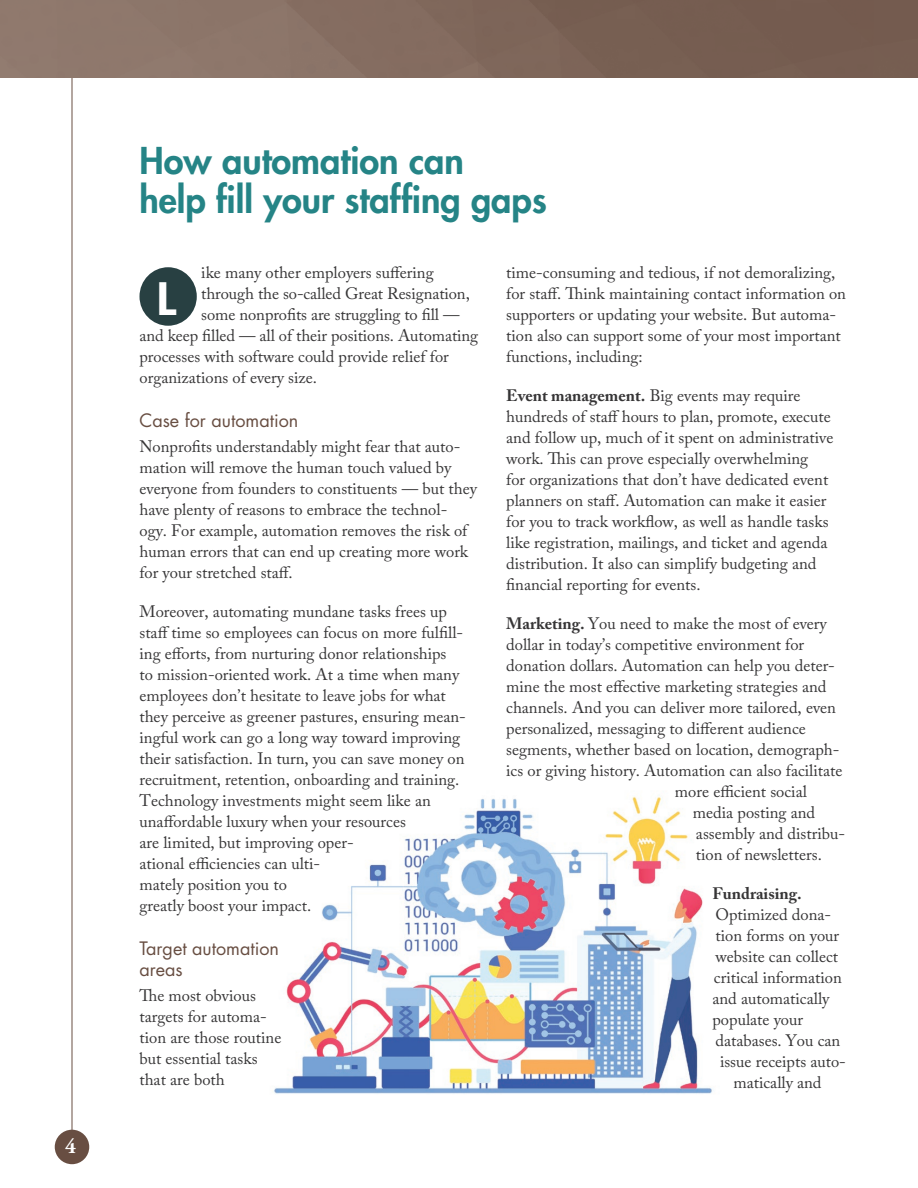
<style>
.page{position:relative;width:918px;height:1188px;background:#fff}
.page>*{position:absolute;margin:0;border:0;box-sizing:border-box;transform-origin:0 0}
.t1{font:800 43.5px "Futura Std";color:#fff;scale:1.1 1}
.t2{font:800 36px/39px "Futura Std";color:#258486}
.t3{font:700 21px "Adobe Garamond Pro";color:#fff}
.t4{font:18px/21px "Futura Std";color:#684e42}
.t5{font:16.5px/21px "Adobe Caslon Pro";color:#363536}
.t6{font:700 16.5px "Adobe Caslon Pro";color:#363536}
.s1{font-weight:700}
</style>
<div class="page">
<hr style="left:72px;top:78px;width:1px;height:1054px;background:#684e42">
<div style="left:55px;top:1130px;width:34px;height:34px;background:#684e42;border-radius:50%"></div>
<img style="left:0;top:0;width:918px;height:78px">
<img style="left:274px;top:796px;width:439px;height:298px">
<div style="left:139px;top:267px;width:58px;height:59px;background:#284042;border-radius:50%"></div>
<p class="t3" style="left:65px;top:1134px;width:12px">4</p>
<h2 class="t2" style="left:140px;top:141px;width:409px">How automation can<br>help fill your staffing gaps</h2>
<p class="t5" style="left:201px;top:262px;width:234px">ike many other employers suffering</p>
<p class="t5" style="left:201px;top:283px;width:270px">through the so-called Great Resignation,</p>
<p class="t5" style="left:201px;top:304px;width:260px">some nonprofits are struggling to fill —</p>
<p class="t5" style="left:140px;top:325px;width:340px">and keep filled — all of their positions. Automating</p>
<p class="t5" style="left:140px;top:346px;width:311px">processes with software could provide relief for</p>
<p class="t5" style="left:140px;top:367px;width:179px">organizations of every size.</p>
<p class="t4" style="left:140px;top:410px;width:160px">Case for automation</p>
<p class="t5" style="left:140px;top:436px;width:339px">Nonprofits understandably might fear that auto&shy;mation will remove the human touch valued by everyone from founders to constituents — but they have plenty of reasons to embrace the technol&shy;ogy. For example, automation removes the risk of human errors that can end up creating more work for your stretched staff.</p>
<p class="t5" style="left:140px;top:601px;width:328px">Moreover, automating mundane tasks frees up staff time so employees can focus on more fulfill&shy;ing efforts, from nurturing donor relationships<br>to mission-oriented work. At a time when many employees don’t hesitate to leave jobs for what they perceive as greener pastures, ensuring mean&shy;ingful work can go a long way toward improving their satisfaction. In turn, you can save money on recruitment, retention, onboarding and training.<br>Technology investments might seem like an unaffordable luxury when your resources<br>are limited, but improving oper-<br>ational efficiencies can ulti-<br>mately position you to<br>greatly boost your impact.</p>
<p class="t4" style="left:140px;top:938px;width:141px">Target automation areas</p>
<p class="t5" style="left:140px;top:985px;width:143px">The most obvious targets for automa&shy;tion are those routine but essential tasks that are both</p>
<h1 class="t1" style="left:157px;top:271px;width:19px">L</h1>
<p class="t5" style="left:506px;top:262px;width:341px">time-consuming and tedious, if not demoralizing, for staff. Think maintaining contact information on supporters or updating your website. But automa&shy;tion also can support some of your most important functions, including:</p>
<p class="t5" style="left:506px;top:385px;width:329px"><span class="s1">Event management.</span> Big events may require hundreds of staff hours to plan, promote, execute and follow up, much of it spent on administrative work. This can prove especially overwhelming<br>for organizations that don’t have dedicated event planners on staff. Automation can make it easier for you to track workflow, as well as handle tasks like registration, mailings, and ticket and agenda distribution. It also can simplify budgeting and financial reporting for events.</p>
<p class="t5" style="left:506px;top:613px;width:322px"><span class="s1">Marketing.</span> You need to make the most of every</p>
<p class="t5" style="left:506px;top:634px;width:300px">dollar in today’s competitive environment for</p>
<p class="t5" style="left:506px;top:655px;width:330px">donation dollars. Automation can help you deter-</p>
<p class="t5" style="left:506px;top:676px;width:322px">mine the most effective marketing strategies and</p>
<p class="t5" style="left:506px;top:697px;width:331px">channels. And you can deliver more tailored, even</p>
<p class="t5" style="left:506px;top:718px;width:301px">personalized, messaging to different audience</p>
<p class="t5" style="left:506px;top:739px;width:335px">segments, whether based on location, demograph-</p>
<p class="t5" style="left:506px;top:760px;width:338px">ics or giving history. Automation can also facilitate</p>
<p class="t5" style="left:675px;top:781px;width:133px">more efficient social</p>
<p class="t5" style="left:693px;top:802px;width:124px">media posting and</p>
<p class="t5" style="left:696px;top:823px;width:151px">assembly and distribu-</p>
<p class="t5" style="left:696px;top:844px;width:127px">tion of newsletters.</p>
<p class="t6" style="left:712px;top:884px;width:91px">Fundraising.</p>
<p class="t5" style="left:715px;top:904px;width:117px">Optimized dona-</p>
<p class="t5" style="left:715px;top:925px;width:125px">tion forms on your</p>
<p class="t5" style="left:715px;top:946px;width:124px">website can collect</p>
<p class="t5" style="left:714px;top:967px;width:129px">critical information</p>
<p class="t5" style="left:712px;top:988px;width:118px">and automatically</p>
<p class="t5" style="left:712px;top:1009px;width:92px">populate your</p>
<p class="t5" style="left:715px;top:1030px;width:126px">databases. You can</p>
<p class="t5" style="left:720px;top:1051px;width:127px">issue receipts auto-</p>
<p class="t5" style="left:733px;top:1072px;width:90px">matically and</p>
</div>
